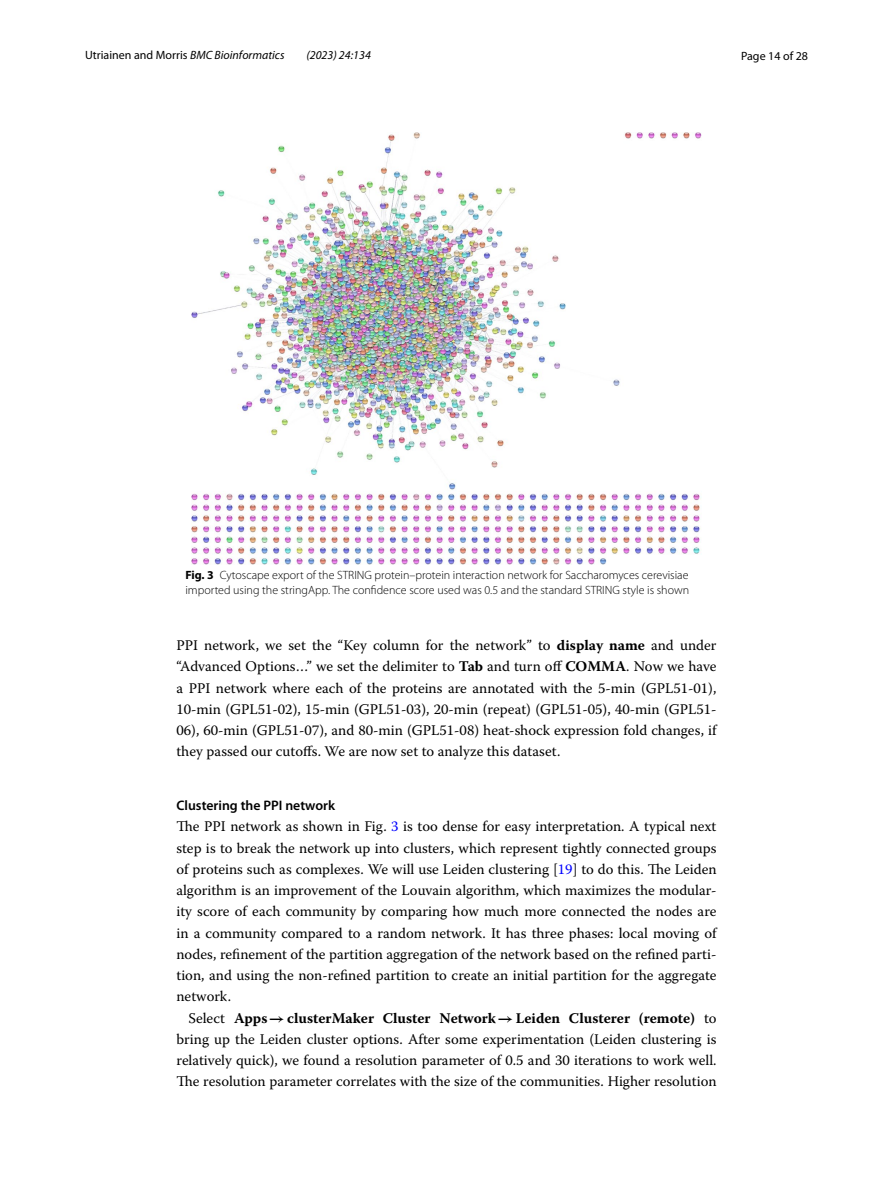
<style>
.page{position:relative;width:893px;height:1187px;background:#fff}
.page>*{position:absolute;margin:0;border:0;box-sizing:border-box;transform-origin:0 0}
.t1{font:14.7px/21.3px "Warnock Pro";color:#000;text-align:justify}
.t2{font:600 13.8px "Myriad Pro";color:#000}
.t3{font:300 12px/15px "Myriad Pro";color:#000}
.t4{font:12px "Myriad Pro";color:#000}
.t5{font:italic 12px "Myriad Pro";color:#000}
.s1{font-style:italic}
.s2{font-weight:700}
.s3{color:#00f}
.s4{font-family:"SPSMTSYB Bold"}
</style>
<div class="page">
<img style="left:191px;top:133px;width:511px;height:431px">
<p class="t4" style="left:85px;top:48px;width:201px">Utriainen and Morris <span class="s1">BMC Bioinformatics</span></p>
<p class="t5" style="left:306px;top:48px;width:66px">(2023) 24:134</p>
<p class="t4" style="left:741px;top:48px;width:68px">Page 14 of 28</p>
<p class="t3" style="left:185px;top:568px;width:505px"><span class="s2">Fig. 3</span> Cytoscape export of the STRING protein–protein interaction network for Saccharomyces cerevisiae imported using the stringApp. The confidence score used was 0.5 and the standard STRING style is shown</p>
<p class="t1" style="left:176px;top:634px;width:542px">PPI network, we set the “Key column for the network” to <span class="s2">display name</span> and under “Advanced Options…” we set the delimiter to <span class="s2">Tab</span> and turn off <span class="s2">COMMA</span>. Now we have a PPI network where each of the proteins are annotated with the 5-min (GPL51-01), 10-min (GPL51-02), 15-min (GPL51-03), 20-min (repeat) (GPL51-05), 40-min (GPL51- 06), 60-min (GPL51-07), and 80-min (GPL51-08) heat-shock expression fold changes, if they passed our cutoffs. We are now set to analyze this dataset.</p>
<p class="t2" style="left:176px;top:796px;width:160px">Clustering the PPI network</p>
<p class="t1" style="left:176px;top:815px;width:542px">The PPI network as shown in Fig. <span class="s3">3</span> is too dense for easy interpretation. A typical next step is to break the network up into clusters, which represent tightly connected groups of proteins such as complexes. We will use Leiden clustering [<span class="s3">19</span>] to do this. The Leiden algorithm is an improvement of the Louvain algorithm, which maximizes the modular&shy;ity score of each community by comparing how much more connected the nodes are in a community compared to a random network. It has three phases: local moving of nodes, refinement of the partition aggregation of the network based on the refined parti&shy;tion, and using the non-refined partition to create an initial partition for the aggregate network.</p>
<p class="t1" style="left:176px;top:1006px;width:542px;text-indent:12px">Select <span class="s2">Apps</span><span class="s4">→</span><span class="s2">clusterMaker Cluster Network</span><span class="s4">→</span><span class="s2">Leiden Clusterer (remote)</span> to bring up the Leiden cluster options. After some experimentation (Leiden clustering is relatively quick), we found a resolution parameter of 0.5 and 30 iterations to work well.<br>The resolution parameter correlates with the size of the communities. Higher resolution</p>
</div>
